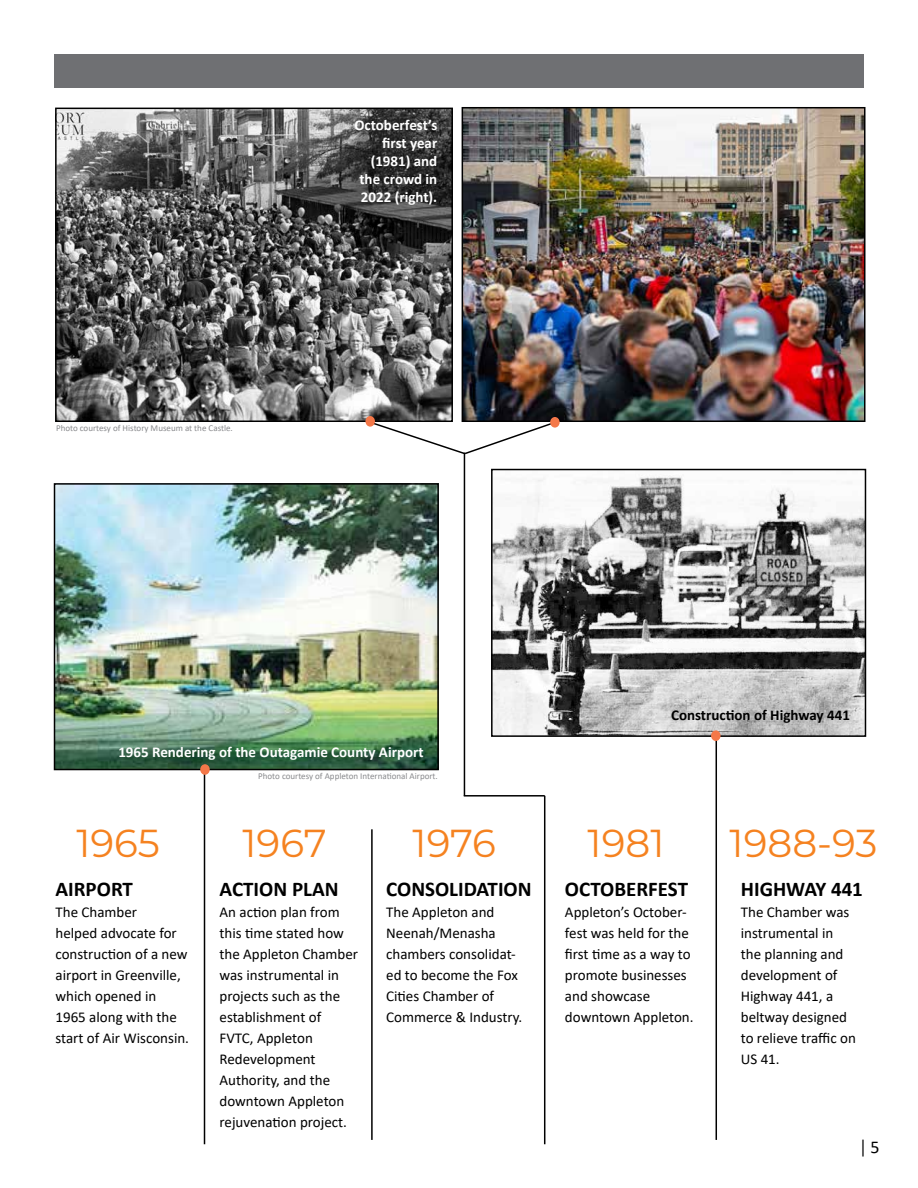
<style>
.page{position:relative;width:918px;height:1188px;background:#fff}
.page>*{position:absolute;margin:0;border:0;box-sizing:border-box;transform-origin:0 0}
.t1{font:39px "Montserrat";color:#f58220}
.t2{font:700 21px "Calibri";color:#000}
.t3{font:18px "Montserrat";color:#000}
.t4{font:15px/21px "Calibri";color:#000}
.t5{font:700 15px/18px "Calibri";color:#fff;text-align:right}
.t6{font:700 15px "Calibri";color:#000}
.t7{font:9px "Calibri";color:#898a8d}
.s1{font-family:"Calibri"}
</style>
<div class="page">
<img style="left:58px;top:111px;width:392px;height:308px">
<div style="left:55px;top:108px;width:398px;height:314px;border:2px solid #000"></div>
<hr style="left:371px;top:829px;width:2px;height:311px;background:#000">
<hr style="left:544px;top:796px;width:1px;height:348px;background:#000">
<hr style="left:716px;top:737px;width:1px;height:403px;background:#000">
<div style="left:54px;top:54px;width:810px;height:33px;background:#6f7073"></div>
<img style="left:494px;top:475px;width:369px;height:259px">
<div style="left:491px;top:469px;width:375px;height:268px;border:2px solid #000"></div>
<img style="left:57px;top:486px;width:379px;height:281px">
<div style="left:54px;top:483px;width:385px;height:287px;border:2px solid #000"></div>
<img style="left:465px;top:110px;width:398px;height:309px">
<div style="left:462px;top:107px;width:404px;height:315px;border:2px solid #000"></div>
<hr style="left:204px;top:770px;width:1px;height:374px;background:#000">
<hr style="left:464px;top:453px;width:1px;height:343px;background:#000">
<hr style="left:464px;top:795px;width:81px;height:2px;background:#000">
<svg style="left:373px;top:419px;width:190px;height:36px"></svg>
<div style="left:365px;top:416px;width:10px;height:11px;background:#f47849;border-radius:50%"></div>
<div style="left:550px;top:417px;width:10px;height:11px;background:#f47849;border-radius:50%"></div>
<div style="left:711px;top:730px;width:10px;height:11px;background:#f47849;border-radius:50%"></div>
<div style="left:200px;top:764px;width:10px;height:11px;background:#f47849;border-radius:50%"></div>
<p class="t7" style="left:56px;top:422px;width:178px">Photo courtesy of History Museum at the Castle.</p>
<p class="t5" style="left:354px;top:116px;width:84px">Octoberfest’s first year (1981) and the crowd in<br>2022 (right).</p>
<p class="t5" style="left:118px;top:743px;width:307px">1965 Rendering of the Outagamie County Airport</p>
<p class="t7" style="left:258px;top:770px;width:181px">Photo courtesy of Appleton International Airport.</p>
<p class="t6" style="left:671px;top:705px;width:180px">Construction of Highway 441</p>
<h1 class="t1" style="left:76px;top:816px;width:85px">1965</h1>
<h1 class="t1" style="left:243px;top:816px;width:86px">1967</h1>
<h1 class="t1" style="left:413px;top:816px;width:85px">1976</h1>
<h1 class="t1" style="left:588px;top:816px;width:78px">1981</h1>
<h1 class="t1" style="left:730px;top:816px;width:149px">1988-93</h1>
<h2 class="t2" style="left:56px;top:874px;width:79px">AIRPORT</h2>
<p class="t4" style="left:56px;top:901px;width:135px">The Chamber<br>helped advocate for construction of a new airport in Greenville, which opened in<br>1965 along with the start of Air Wisconsin.</p>
<h2 class="t2" style="left:220px;top:874px;width:121px">ACTION PLAN</h2>
<p class="t4" style="left:220px;top:901px;width:140px">An action plan from this time stated how the Appleton Chamber was instrumental in projects such as the establishment of<br>FVTC, Appleton<br>Redevelopment<br>Authority, and the downtown Appleton rejuvenation project.</p>
<h2 class="t2" style="left:386px;top:874px;width:147px">CONSOLIDATION</h2>
<p class="t4" style="left:386px;top:901px;width:138px">The Appleton and<br>Neenah/Menasha chambers consolidat&shy;ed to become the Fox<br>Cities Chamber of<br>Commerce &amp; Industry.</p>
<h2 class="t2" style="left:565px;top:874px;width:125px">OCTOBERFEST</h2>
<p class="t4" style="left:565px;top:901px;width:130px">Appleton’s October&shy;fest was held for the first time as a way to promote businesses and showcase downtown Appleton.</p>
<h2 class="t2" style="left:741px;top:874px;width:124px">HIGHWAY 441</h2>
<p class="t4" style="left:741px;top:901px;width:117px">The Chamber was instrumental in the planning and development of<br>Highway 441, a beltway designed to relieve traffic on<br>US 41.</p>
<p class="t3" style="left:861px;top:1134px;width:21px">| <span class="s1">5</span></p>
</div>
